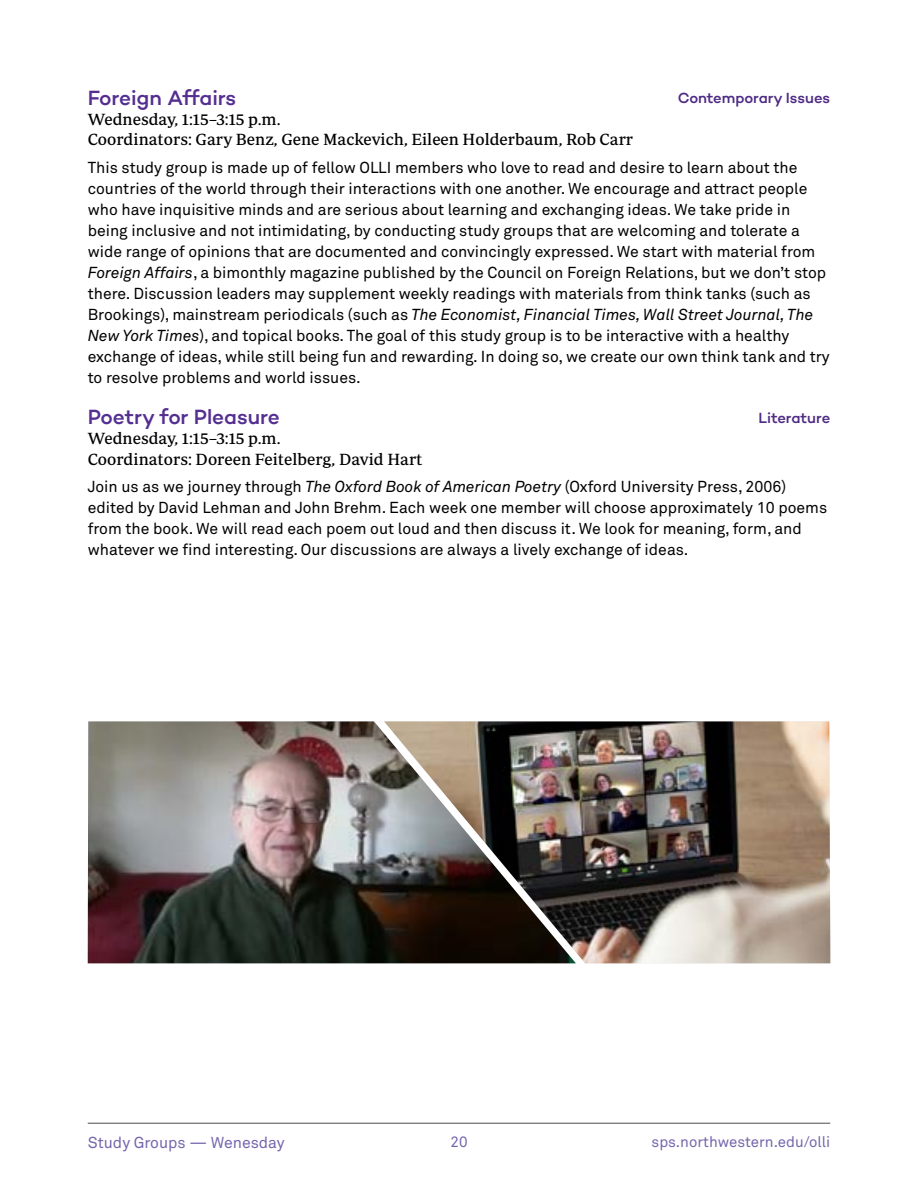
<style>
.page{position:relative;width:918px;height:1188px;background:#fff}
.page>*{position:absolute;margin:0;border:0;box-sizing:border-box;transform-origin:0 0}
.t1{font:500 21px "Campton";letter-spacing:-.005em;color:#542e91}
.t2{font:16.5px/20.2px "Periodico Text";color:#000}
.t3{font:15.75px/21px "Akkurat Pro";color:#000}
.t4{font:15.75px "Akkurat Pro";color:#7666ad}
.t5{font:500 15px "Campton";letter-spacing:-.005em;color:#4e2a84}
.t6{font:15px "Akkurat Pro";color:#7666ad}
.s1{font-style:italic}
</style>
<div class="page">
<hr style="left:88px;top:1123px;width:742px;height:1px;background:#4d4d4f">
<img style="left:88px;top:721px;width:296px;height:242px">
<img style="left:384px;top:721px;width:446px;height:242px">
<h1 class="t1" style="left:88px;top:84px;width:150px">Foreign Affairs</h1>
<p class="t5" style="left:678px;top:88px;width:154px">Contemporary Issues</p>
<p class="t2" style="left:88px;top:109px;width:547px">Wednesday, 1:15–3:15 p.m.<br>Coordinators: Gary Benz, Gene Mackevich, Eileen Holderbaum, Rob Carr</p>
<p class="t3" style="left:88px;top:157px;width:744px">This study group is made up of fellow OLLI members who love to read and desire to learn about the countries of the world through their interactions with one another. We encourage and attract people who have inquisitive minds and are serious about learning and exchanging ideas. We take pride in being inclusive and not intimidating, by conducting study groups that are welcoming and tolerate a wide range of opinions that are documented and convincingly expressed. We start with material from <span class="s1">Foreign Affairs</span>, a bimonthly magazine published by the Council on Foreign Relations, but we don’t stop there. Discussion leaders may supplement weekly readings with materials from think tanks (such as Brookings), mainstream periodicals (such as <span class="s1">The Economist, Financial Times, Wall Street Journal, The New York Times</span>), and topical books. The goal of this study group is to be interactive with a healthy exchange of ideas, while still being fun and rewarding. In doing so, we create our own think tank and try to resolve problems and world issues.</p>
<h1 class="t1" style="left:88px;top:404px;width:194px">Poetry for Pleasure</h1>
<p class="t5" style="left:758px;top:408px;width:73px">Literature</p>
<p class="t2" style="left:88px;top:428px;width:336px">Wednesday, 1:15–3:15 p.m.<br>Coordinators: Doreen Feitelberg, David Hart</p>
<p class="t3" style="left:88px;top:477px;width:741px">Join us as we journey through <span class="s1">The Oxford Book of American Poetry</span> (Oxford University Press, 2006) edited by David Lehman and John Brehm. Each week one member will choose approximately 10 poems from the book. We will read each poem out loud and then discuss it. We look for meaning, form, and whatever we find interesting. Our discussions are always a lively exchange of ideas.</p>
<p class="t4" style="left:88px;top:1133px;width:199px">Study Groups — Wenesday</p>
<p class="t6" style="left:450px;top:1133px;width:19px">20</p>
<p class="t6" style="left:652px;top:1133px;width:180px">sps.northwestern.edu/olli</p>
</div>
